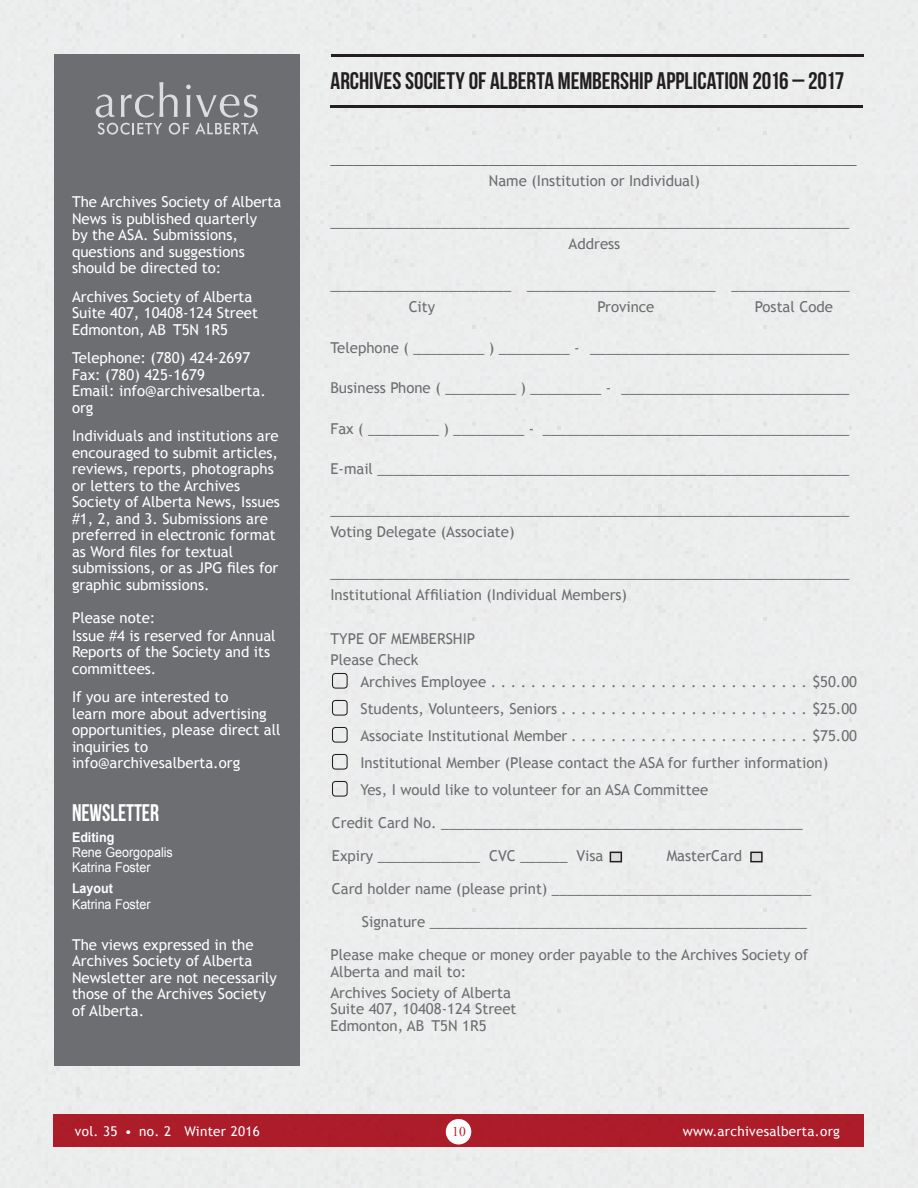
<style>
.page{position:relative;width:918px;height:1188px;background:#eceded}
.page>*{position:absolute;margin:0;border:0;box-sizing:border-box;transform-origin:0 0}
.t1{font:24px "Bebas Neue";color:#231f20}
.t2{font:24px "Bebas Neue";color:#fff;scale:.93 1}
.t3{font:24px "Bebas Neue";letter-spacing:-.03em;color:#231f20}
.t4{font:15px/22.5px "Trebuchet MS";color:#6d6e71}
.t5{font:15px/16.5px "Trebuchet MS";color:#fff}
.t6{font:13.5px "Trebuchet MS";letter-spacing:.02em;color:#fff}
.t7{font:13.5px/15px "Arial";color:#fff;scale:.93 1}
.t8{font:700 13.5px "Arial";color:#fff;scale:.93 1}
.t9{font:13.5px "Times New Roman";color:#bb1f2d}
.t10{font:12.75px "Verdana";color:#231f20;scale:.93 1}
</style>
<div class="page">
<div style="left:54px;top:1114px;width:810px;height:33px;background:#ad1c29"></div>
<div style="left:446px;top:1119px;width:25px;height:25px;background:#fff;border-radius:50%"></div>
<div style="left:54px;top:54px;width:246px;height:1011px;background:#6d6e71"></div>
<div style="left:332px;top:673px;width:16px;height:16px;border:1px solid #231f20;border-radius:3px"></div>
<div style="left:332px;top:700px;width:16px;height:16px;border:1px solid #231f20;border-radius:3px"></div>
<div style="left:332px;top:727px;width:16px;height:16px;border:1px solid #231f20;border-radius:3px"></div>
<div style="left:332px;top:754px;width:16px;height:16px;border:1px solid #231f20;border-radius:3px"></div>
<div style="left:332px;top:781px;width:16px;height:16px;border:1px solid #231f20;border-radius:3px"></div>
<div style="left:610px;top:852px;width:11px;height:10px;background:#dcdddf"></div>
<div style="left:610px;top:852px;width:12px;height:10px;border:2px solid #231f20"></div>
<div style="left:751px;top:852px;width:11px;height:10px;background:#dcdddf"></div>
<div style="left:750px;top:852px;width:13px;height:10px;border:2px solid #231f20"></div>
<svg style="left:96px;top:82px;width:162px;height:53px"></svg>
<hr style="left:330px;top:106px;width:533px;height:2px;background:#231f20">
<hr style="left:332px;top:54px;width:532px;height:2px;background:#231f20">
<p class="t5" style="left:72px;top:194px;width:211px">The Archives Society of Alberta<br>News is published quarterly<br>by the ASA. Submissions, questions and suggestions should be directed to:</p>
<p class="t5" style="left:72px;top:289px;width:188px">Archives Society of Alberta<br>Suite 407, 10408-124 Street<br>Edmonton, AB T5N 1R5</p>
<p class="t5" style="left:72px;top:350px;width:195px">Telephone: (780) 424-2697<br>Fax: (780) 425-1679<br>Email: info@archivesalberta. org</p>
<p class="t5" style="left:72px;top:428px;width:210px">Individuals and institutions are encouraged to submit articles, reviews, reports, photographs or letters to the Archives<br>Society of Alberta News, Issues #1, 2, and 3. Submissions are preferred in electronic format as Word files for textual submissions, or as JPG files for graphic submissions.</p>
<p class="t5" style="left:72px;top:609px;width:205px;line-height:18px">Please note:<br>Issue #4 is reserved for Annual</p>
<p class="t5" style="left:72px;top:644px;width:200px">Reports of the Society and its committees.</p>
<p class="t5" style="left:72px;top:689px;width:210px">If you are interested to<br>learn more about advertising opportunities, please direct all inquiries to info@archivesalberta.org</p>
<h1 class="t2" style="left:72px;top:800px;width:95px">NEWSLETTER</h1>
<p class="t8" style="left:72px;top:828px;width:47px">Editing</p>
<p class="t7" style="left:72px;top:845px;width:110px">Rene Georgopalis<br>Katrina Foster</p>
<p class="t8" style="left:72px;top:879px;width:46px">Layout</p>
<p class="t7" style="left:72px;top:897px;width:86px">Katrina Foster</p>
<p class="t5" style="left:72px;top:937px;width:207px">The views expressed in the<br>Archives Society of Alberta<br>Newsletter are not necessarily those of the Archives Society of Alberta.</p>
<h1 class="t1" style="left:330px;top:67px;width:20px">ARCHIVES</h1>
<h1 class="t1" style="left:405px;top:67px;width:18px">SOCIET</h1>
<h1 class="t1" style="left:455px;top:67px;width:55px">Y OF ALBERTA</h1>
<h1 class="t1" style="left:558px;top:67px;width:23px">MEMBERSHIP</h1>
<h1 class="t1" style="left:656px;top:67px;width:19px">APPLICATION</h1>
<h1 class="t3" style="left:752px;top:67px;width:94px">2016 – 2017</h1>
<p class="t10" style="left:330px;top:150px;width:567px">______________________________________________________________________</p>
<p class="t4" style="left:489px;top:170px;width:213px">Name (Institution or Individual)</p>
<p class="t4" style="left:569px;top:210px;width:282px;text-indent:-238px">__________________________________________________________________<br>Address</p>
<p class="t4" style="left:409px;top:273px;width:442px;text-indent:-78px">_______________________ ________________________ _______________<br>City</p>
<p class="t4" style="left:598px;top:296px;width:58px">Province</p>
<p class="t4" style="left:755px;top:296px;width:80px">Postal Code</p>
<p class="t4" style="left:330px;top:336px;width:520px">Telephone ( _________ ) _________ - _________________________________</p>
<p class="t4" style="left:330px;top:377px;width:520px">Business Phone ( _________ ) _________ - _____________________________</p>
<p class="t4" style="left:330px;top:417px;width:520px">Fax ( _________ ) _________ - _______________________________________</p>
<p class="t4" style="left:330px;top:458px;width:520px">E-mail ____________________________________________________________</p>
<p class="t4" style="left:330px;top:498px;width:520px">__________________________________________________________________<br>Voting Delegate (Associate)</p>
<p class="t4" style="left:330px;top:561px;width:520px">__________________________________________________________________<br>Institutional Affiliation (Individual Members)</p>
<p class="t4" style="left:330px;top:628px;width:89px;line-height:21px">Type of Membership<br>Please Check</p>
<p class="t4" style="left:360px;top:671px;width:132px">Archives Employee.................................</p>
<p class="t4" style="left:812px;top:671px;width:46px">$50.00</p>
<p class="t4" style="left:360px;top:698px;width:203px">Students, Volunteers, Seniors..........................</p>
<p class="t4" style="left:812px;top:698px;width:46px">$25.00</p>
<p class="t4" style="left:360px;top:725px;width:213px">Associate Institutional Member.........................</p>
<p class="t4" style="left:812px;top:725px;width:46px">$75.00</p>
<p class="t4" style="left:360px;top:752px;width:469px">Institutional Member (Please contact the ASA for further information)</p>
<p class="t4" style="left:348px;top:779px;width:362px">Yes, I would like to volunteer for an ASA Committee</p>
<p class="t4" style="left:332px;top:812px;width:472px">Credit Card No. ______________________________________________</p>
<p class="t4" style="left:332px;top:845px;width:273px">Expiry _____________ CVC ______ Visa</p>
<p class="t4" style="left:667px;top:845px;width:77px">MasterCard</p>
<p class="t4" style="left:332px;top:878px;width:481px">Card holder name (please print) _________________________________</p>
<p class="t4" style="left:362px;top:911px;width:447px">Signature ________________________________________________</p>
<p class="t4" style="left:330px;top:947px;width:480px;line-height:16.5px">Please make cheque or money order payable to the Archives Society of<br>Alberta and mail to:</p>
<p class="t4" style="left:330px;top:984px;width:188px;line-height:16.5px">Archives Society of Alberta<br>Suite 407, 10408-124 Street<br>Edmonton, AB T5N 1R5</p>
<p class="t6" style="left:75px;top:1123px;width:186px">vol. 35 • no. 2 Winter 2016</p>
<p class="t9" style="left:452px;top:1122px;width:15px">10</p>
<p class="t6" style="left:683px;top:1123px;width:159px">www.archivesalberta.org</p>
</div>
